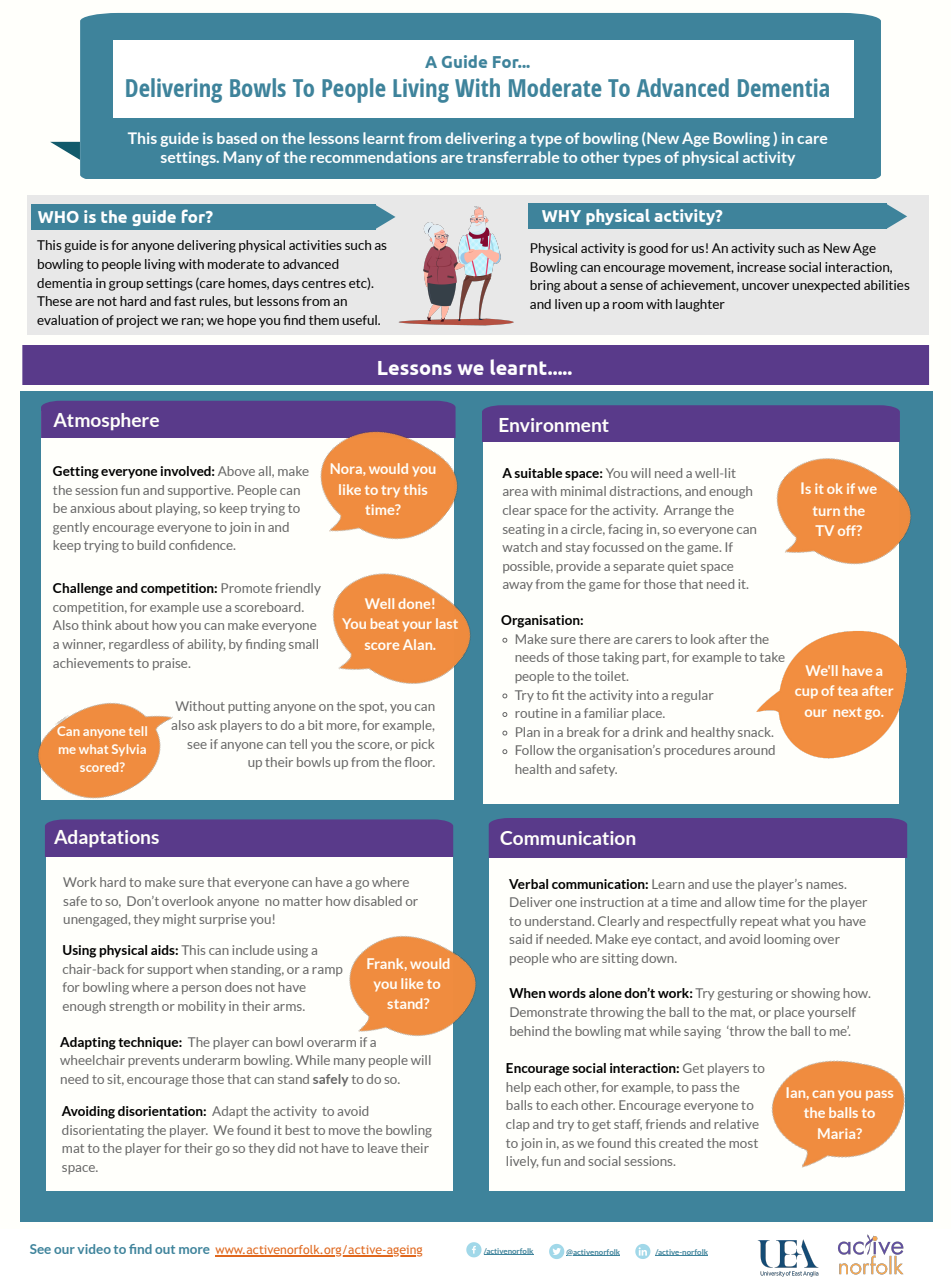
<style>
.page{position:relative;width:951px;height:1288px;background:#fff}
.page>*{position:absolute;margin:0;border:0;box-sizing:border-box;transform-origin:0 0}
.t1{font:700 condensed 24.75px "Open Sans";color:#3e839b}
.t2{font:700 19.95px "Ubuntu";color:#fff}
.t3{font:700 19.12px "Lato";color:#fffffb}
.t4{font:700 16.88px "Ubuntu";color:#fff}
.t5{font:700 16.88px "Ubuntu";color:#3e839b}
.t6{font:700 15.75px/18.6px "Lato";color:#fff;text-align:center}
.t7{font:700 14.62px/20.2px "Lato";color:#fffffb;text-align:center}
.t8{font:700 14.55px/20.2px "Lato";color:#fffffb;text-align:center}
.t9{font:13.5px/18.6px "Lato";color:#666}
.t10{font:13.5px/18.6px "Lato";color:#000}
.t11{font:700 13.5px "Lato";color:#000}
.t12{font:700 13.2px/18px "Lato";color:#fffffb;text-align:center}
.t13{font:12.38px "Trebuchet MS";color:#e0681e}
.t14{font:700 7.88px "Lato";color:#3e839b}
.s1{font-weight:700;color:#000}
.s2{font-size:15.83px}
.s3{font-weight:700}
.s4{font-family:"Lato";font-weight:700;font-size:13.5px;color:#3e839b}
</style>
<div class="page">
<div style="left:0;top:0;width:950px;height:180px;background:#fffffb"></div>
<div style="left:80px;top:13px;width:800px;height:166px;background:#3e839b"></div>
<div style="left:113px;top:40px;width:740px;height:78px;background:#fff"></div>
<svg style="left:50px;top:142px;width:30px;height:18px"></svg>
<div style="left:0;top:180px;width:950px;height:166px;background:#fffffb"></div>
<div style="left:28px;top:196px;width:900px;height:139px;background:#e8e8e8"></div>
<div style="left:31px;top:204px;width:92px;height:26px;background:#3e839b"></div>
<div style="left:122px;top:204px;width:92px;height:26px;background:#3e839b"></div>
<div style="left:214px;top:204px;width:91px;height:26px;background:#3e839b"></div>
<div style="left:305px;top:204px;width:70px;height:26px;background:#3e839b"></div>
<svg style="left:375px;top:204px;width:18px;height:26px"></svg>
<div style="left:528px;top:204px;width:91px;height:25px;background:#3e839b"></div>
<div style="left:619px;top:204px;width:92px;height:25px;background:#3e839b"></div>
<div style="left:710px;top:204px;width:92px;height:25px;background:#3e839b"></div>
<div style="left:802px;top:204px;width:84px;height:25px;background:#3e839b"></div>
<svg style="left:886px;top:204px;width:20px;height:25px"></svg>
<img style="left:393px;top:195px;width:121px;height:131px">
<div style="left:0;top:346px;width:950px;height:883px;background:#fffffb"></div>
<div style="left:20px;top:391px;width:912px;height:831px;background:#3e839b"></div>
<div style="left:489px;top:833px;width:415px;height:357px;background:#fffffb"></div>
<div style="left:46px;top:833px;width:406px;height:357px;background:#fffffb"></div>
<div style="left:41px;top:411px;width:412px;height:388px;background:#fffffb"></div>
<div style="left:483px;top:420px;width:415px;height:383px;background:#fffffb"></div>
<div style="left:482px;top:405px;width:417px;height:37px;background:#593a8a"></div>
<div style="left:41px;top:401px;width:247px;height:36px;background:#593a8a"></div>
<img style="left:288px;top:400px;width:170px;height:139px">
<img style="left:37px;top:702px;width:156px;height:98px">
<img style="left:332px;top:539px;width:139px;height:187px">
<img style="left:745px;top:425px;width:166px;height:180px">
<img style="left:756px;top:630px;width:151px;height:131px">
<div style="left:488px;top:818px;width:418px;height:39px;background:#593a8a"></div>
<svg style="left:502px;top:637px;width:5px;height:6px"></svg>
<svg style="left:502px;top:693px;width:5px;height:5px"></svg>
<svg style="left:502px;top:712px;width:5px;height:5px"></svg>
<svg style="left:502px;top:730px;width:5px;height:6px"></svg>
<svg style="left:502px;top:749px;width:5px;height:5px"></svg>
<img style="left:349px;top:904px;width:127px;height:171px">
<img style="left:754px;top:1037px;width:151px;height:154px">
<div style="left:45px;top:819px;width:408px;height:37px;background:#593a8a"></div>
<div style="left:22px;top:346px;width:906px;height:38px;background:#593a8a"></div>
<hr style="left:215px;top:1255px;width:208px;height:1px;background:#e0681e">
<img style="left:838px;top:1234px;width:66px;height:41px">
<svg style="left:466px;top:1242px;width:15px;height:15px"></svg>
<svg style="left:635px;top:1244px;width:15px;height:15px"></svg>
<svg style="left:549px;top:1244px;width:15px;height:15px"></svg>
<hr style="left:483px;top:1254px;width:50px;height:1px;background:#3e839b">
<hr style="left:566px;top:1255px;width:54px;height:1px;background:#3e839b">
<hr style="left:655px;top:1255px;width:53px;height:1px;background:#3e839b">
<img style="left:757px;top:1239px;width:62px;height:38px">
<p class="t5" style="left:425px;top:51px;width:107px">A Guide For...</p>
<h1 class="t1" style="left:125px;top:71px;width:706px">Delivering Bowls To People Living With Moderate To Advanced Dementia</h1>
<p class="t6" style="left:128px;top:129px;width:701px">This guide is based on the lessons learnt from delivering a type of bowling (New Age Bowling ) in care settings. Many of the recommendations are transferrable to other types of physical activity</p>
<p class="t4" style="left:38px;top:207px;width:177px">WHO is the guide for?</p>
<p class="t4" style="left:541px;top:205px;width:183px">WHY physical activity?</p>
<p class="t10" style="left:37px;top:236px;width:351px">This guide is for anyone delivering physical activities such as bowling to people living with moderate to advanced dementia in group settings (care homes, days centres etc).<br>These are not hard and fast rules, but lessons from an evaluation of project we ran; we hope you find them useful.</p>
<p class="t10" style="left:530px;top:239px;width:381px">Physical activity is good for us! An activity such as New Age Bowling can encourage movement, increase social interaction, bring about a sense of achievement, uncover unexpected abilities and liven up a room with laughter</p>
<h2 class="t2" style="left:376px;top:356px;width:197px">Lessons we learnt.....</h2>
<h3 class="t3" style="left:53px;top:409px;width:108px">Atmosphere</h3>
<h3 class="t3" style="left:498px;top:414px;width:112px">Environment</h3>
<p class="t9" style="left:53px;top:462px;width:258px"><span class="s1">Getting everyone involved:</span> Above all, make the session fun and supportive. People can be anxious about playing, so keep trying to gently encourage everyone to join in and keep trying to build confidence.</p>
<p class="t9" style="left:53px;top:579px;width:269px"><span class="s1">Challenge and competition:</span> Promote friendly competition, for example use a scoreboard.<br>Also think about how you can make everyone a winner, regardless of ability, by finding small achievements to praise.</p>
<p class="t9" style="left:171px;top:697px;width:265px;text-align:right">Without putting anyone on the spot, you can also ask players to do a bit more, for example, see if anyone can tell you the score, or pick up their bowls up from the floor.</p>
<p class="t7" style="left:330px;top:459px;width:108px">Nora, would you like to try this time?</p>
<p class="t9" style="left:502px;top:464px;width:256px"><span class="s1">A suitable space:</span> You will need a well-lit area with minimal distractions, and enough clear space for the activity. Arrange the seating in a circle, facing in, so everyone can watch and stay focussed on the game. If possible, provide a separate quiet space away from the game for those that need it.</p>
<p class="t11" style="left:501px;top:613px;width:84px">Organisation:</p>
<p class="t9" style="left:514px;top:630px;width:272px">Make sure there are carers to look after the needs of those taking part, for example to take people to the toilet.<br>Try to fit the activity into a regular<br>routine in a familiar place.<br>Plan in a break for a drink and healthy snack.<br>Follow the organisation’s procedures around health and safety.</p>
<p class="t8" style="left:342px;top:593px;width:118px">Well done!<br>You beat your last score Alan.</p>
<p class="t12" style="left:57px;top:722px;width:92px">Can anyone tell me what Sylvia scored?</p>
<p class="t7" style="left:800px;top:477px;width:78px;line-height:21.4px"><span class="s2">I</span>s it ok if we turn the<br>TV off?</p>
<p class="t7" style="left:794px;top:660px;width:100px">We'll have a cup of tea after our next go.</p>
<h3 class="t3" style="left:54px;top:826px;width:107px">Adaptations</h3>
<h3 class="t3" style="left:500px;top:827px;width:138px">Communication</h3>
<p class="t9" style="left:63px;top:873px;width:356px">Work hard to make sure that everyone can have a go where safe to so, Don’t overlook anyone no matter how disabled or unengaged, they might surprise you!</p>
<p class="t9" style="left:62px;top:941px;width:282px"><span class="s1">Using physical aids:</span> This can include using a chair-back for support when standing, or a ramp for bowling where a person does not have enough strength or mobility in their arms.</p>
<p class="t9" style="left:60px;top:1033px;width:372px"><span class="s1">Adapting technique:</span> The player can bowl overarm if a wheelchair prevents underarm bowling. While many people will need to sit, encourage those that can stand <span class="s3">safely</span> to do so.</p>
<p class="t7" style="left:366px;top:953px;width:86px">Frank, would you like to stand?</p>
<p class="t9" style="left:62px;top:1102px;width:371px"><span class="s1">Avoiding disorientation:</span> Adapt the activity to avoid disorientating the player. We found it best to move the bowling mat to the player for their go so they did not have to leave their space.</p>
<p class="t9" style="left:509px;top:874px;width:360px"><span class="s1">Verbal communication:</span> Learn and use the player’s names.<br>Deliver one instruction at a time and allow time for the player to understand. Clearly and respectfully repeat what you have said if needed. Make eye contact, and avoid looming over people who are sitting down.</p>
<p class="t9" style="left:509px;top:984px;width:363px"><span class="s1">When words alone don’t work:</span> Try gesturing or showing how.<br>Demonstrate throwing the ball to the mat, or place yourself behind the bowling mat while saying ‘throw the ball to me’.</p>
<p class="t9" style="left:506px;top:1059px;width:260px"><span class="s1">Encourage social interaction:</span> Get players to help each other, for example, to pass the balls to each other. Encourage everyone to clap and try to get staff, friends and relative to join in, as we found this created the most lively, fun and social sessions.</p>
<p class="t7" style="left:785px;top:1082px;width:110px">Ian, can you pass the balls to<br>Maria?</p>
<p class="t13" style="left:30px;top:1242px;width:394px"><span class="s4">See our video to find out more</span> www.activenorfolk.org/active-ageing</p>
<p class="t14" style="left:483px;top:1246px;width:51px">/activenorfolk</p>
<p class="t14" style="left:566px;top:1247px;width:55px">@activenorfolk</p>
<p class="t14" style="left:655px;top:1247px;width:54px">/active-norfolk</p>
</div>
